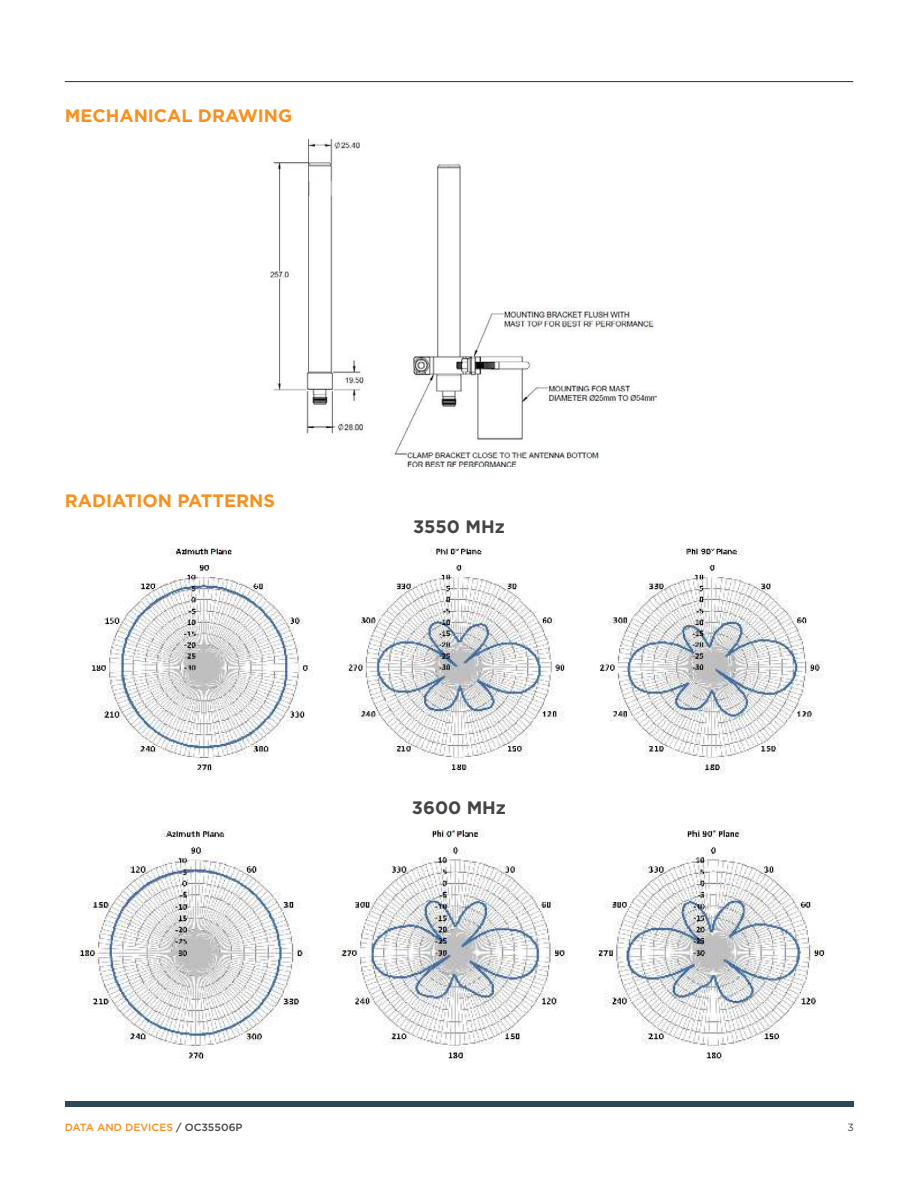
<style>
.page{position:relative;width:918px;height:1188px;background:#fff}
.page>*{position:absolute;margin:0;border:0;box-sizing:border-box;transform-origin:0 0}
.t1{font:700 18px "Gotham";color:#f7901d}
.t2{font:700 18px "Gotham";color:#454547}
.t3{font:500 10.5px "Gotham";color:#f7901d}
.t4{font:10.5px "Gotham";color:#454547}
.s1{color:#454547}
</style>
<div class="page">
<hr style="left:65px;top:81px;width:788px;height:1px;background:#2d4856">
<div style="left:65px;top:1101px;width:788px;height:6px;background:#2d4856"></div>
<img style="left:270px;top:139px;width:387px;height:327px">
<img style="left:89px;top:548px;width:735px;height:227px">
<img style="left:78px;top:829px;width:748px;height:233px">
<p class="t1" style="left:65px;top:108px;width:229px">MECHANICAL DRAWING</p>
<p class="t1" style="left:65px;top:492px;width:212px">RADIATION PATTERNS</p>
<p class="t2" style="left:413px;top:519px;width:93px">3550 MHz</p>
<p class="t2" style="left:412px;top:799px;width:96px">3600 MHz</p>
<p class="t3" style="left:65px;top:1123px;width:179px">DATA AND DEVICES <span class="s1">/ OC35506P</span></p>
<p class="t4" style="left:847px;top:1123px;width:8px">3</p>
</div>
